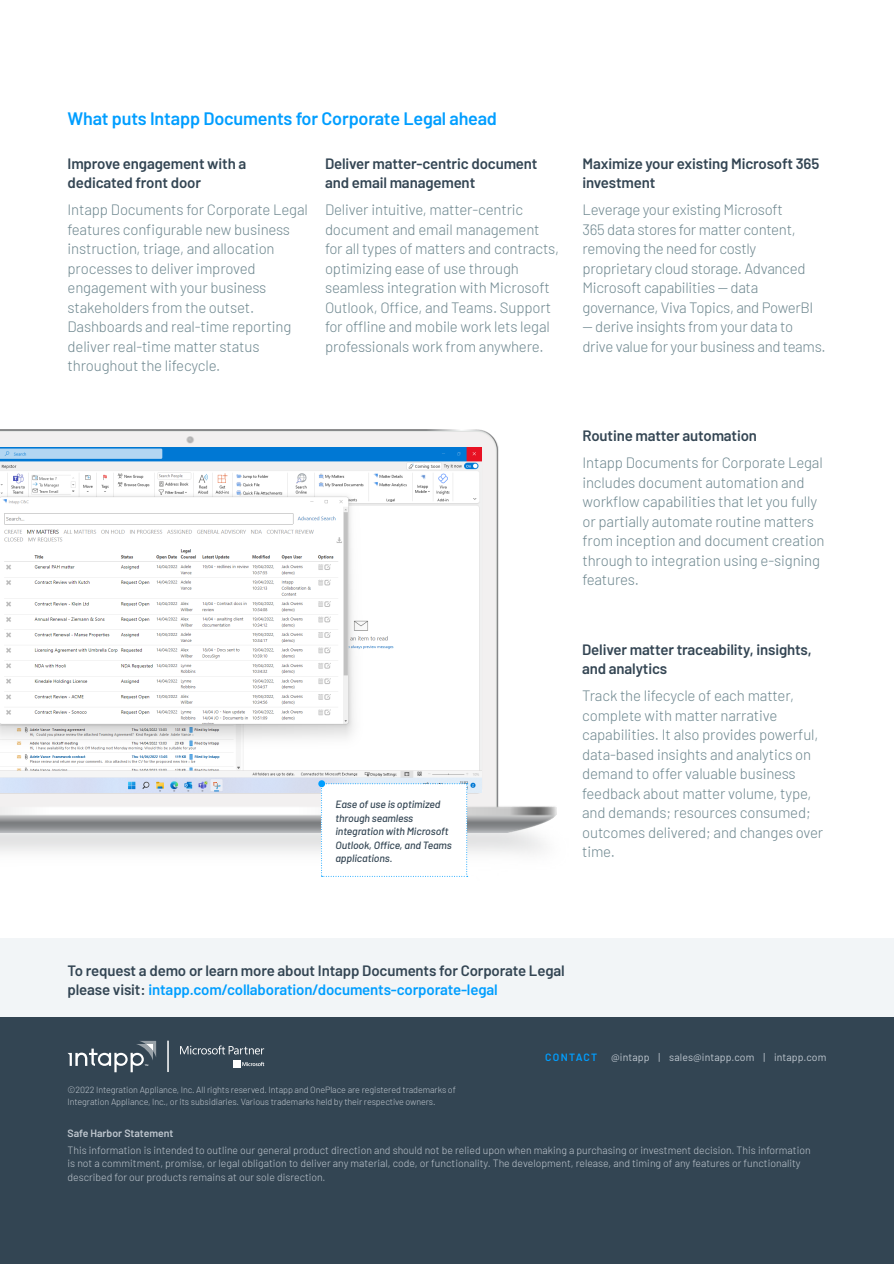
<style>
.page{position:relative;width:894px;height:1264px;background:#fff}
.page>*{position:absolute;margin:0;border:0;box-sizing:border-box;transform-origin:0 0}
.title_subtitle{font:600 18px "Barlow";letter-spacing:-.01em;color:#009eff}
.subhead{font:300 15px/19.5px "Barlow";letter-spacing:-.01em;color:#6e878f}
.body{font:300 15px/19.5px "Barlow";letter-spacing:-.02em;color:#6e878f}
.subhead-2{font:600 15px/19.5px "Barlow";letter-spacing:-.01em;color:#334553}
.intro{font:600 15px/19.5px "Barlow";letter-spacing:-.01em;color:#334553}
.body-2{font:600 15px/19.5px "Barlow";letter-spacing:-.01em;color:#334553}
.legal_copy{font:300 10.5px/13.5px "Barlow";color:#bfc7cf}
.t1{font:italic 500 10.5px/13.5px "Barlow";letter-spacing:-.01em;color:#334553}
.t2{font:10.5px "Barlow";letter-spacing:.01em;color:#bfc7cf}
.legal_copy-2{font:600 10.5px "Barlow";color:#bfc7cf}
.legal_copy-3{font:300 9px/12px "Barlow";letter-spacing:-.01em;color:#bfc7cf}
.s1{color:#009eff}
.s2{font-weight:600;color:#009eff}
</style>
<div class="page">
<div style="left:0;top:938px;width:893px;height:92px;background:#f2f5f7"></div>
<div style="left:0;top:1018px;width:893px;height:246px;background:#334553"></div>
<img style="left:0;top:810px;width:557px;height:67px">
<img style="left:0;top:429px;width:556px;height:403px">
<img style="left:0;top:448px;width:481px;height:344px">
<svg style="left:321px;top:783px;width:146px;height:94px"></svg>
<div style="left:318px;top:780px;width:7px;height:7px;background:#009eff;border-radius:50%"></div>
<svg style="left:180px;top:1045px;width:84px;height:9px"></svg>
<svg style="left:234px;top:1061px;width:30px;height:6px"></svg>
<svg style="left:68px;top:1041px;width:88px;height:31px"></svg>
<hr style="left:167px;top:1040px;width:2px;height:32px;background:#fff">
<p class="title_subtitle" style="left:68px;top:105px;width:431px">What puts Intapp Documents for Corporate Legal ahead</p>
<p class="subhead-2" style="left:68px;top:152px;width:180px">Improve engagement with a dedicated front door</p>
<p class="subhead" style="left:68px;top:199px;width:242px">Intapp Documents for Corporate Legal features configurable new business instruction, triage, and allocation processes to deliver improved engagement with your business stakeholders from the outset.<br>Dashboards and real-time reporting deliver real-time matter status throughout the lifecycle.</p>
<p class="subhead-2" style="left:325px;top:152px;width:214px">Deliver matter-centric document and email management</p>
<p class="subhead" style="left:325px;top:199px;width:236px">Deliver intuitive, matter-centric document and email management for all types of matters and contracts, optimizing ease of use through seamless integration with Microsoft Outlook, Office, and Teams. Support for offline and mobile work lets legal professionals work from anywhere.</p>
<p class="t1" style="left:335px;top:797px;width:118px">Ease of use is optimized through seamless integration with Microsoft<br>Outlook, Office, and Teams applications.</p>
<p class="body-2" style="left:582px;top:152px;width:238px">Maximize your existing Microsoft 365 investment</p>
<p class="body" style="left:582px;top:199px;width:232px">Leverage your existing Microsoft<br>365 data stores for matter content, removing the need for costly proprietary cloud storage. Advanced Microsoft capabilities — data governance, Viva Topics, and PowerBI</p>
<p class="body" style="left:582px;top:316px;width:245px">— derive insights from your data to drive value for your business and teams.</p>
<p class="subhead-2" style="left:582px;top:425px;width:176px">Routine matter automation</p>
<p class="subhead" style="left:582px;top:452px;width:243px">Intapp Documents for Corporate Legal includes document automation and workflow capabilities that let you fully or partially automate routine matters from inception and document creation through to integration using e-signing features.</p>
<p class="subhead-2" style="left:582px;top:638px;width:231px">Deliver matter traceability, insights, and analytics</p>
<p class="subhead" style="left:582px;top:685px;width:242px">Track the lifecycle of each matter, complete with matter narrative capabilities. It also provides powerful, data-based insights and analytics on demand to offer valuable business feedback about matter volume, type, and demands; resources consumed; outcomes delivered; and changes over time.</p>
<p class="intro" style="left:68px;top:959px;width:498px">To request a demo or learn more about Intapp Documents for Corporate Legal please visit: <span class="s1">intapp.com/collaboration/documents-corporate-legal</span></p>
<p class="t2" style="left:545px;top:1049px;width:282px"><span class="s2">CONTACT</span> @intapp | sales@intapp.com | intapp.com</p>
<p class="legal_copy-3" style="left:68px;top:1083px;width:389px">©2022 Integration Appliance, Inc. All rights reserved. Intapp and OnePlace are registered trademarks of<br>Integration Appliance, Inc., or its subsidiaries. Various trademarks held by their respective owners.</p>
<p class="legal_copy-2" style="left:68px;top:1126px;width:107px">Safe Harbor Statement</p>
<p class="legal_copy" style="left:68px;top:1142px;width:744px">This information is intended to outline our general product direction and should not be relied upon when making a purchasing or investment decision. This information is not a commitment, promise, or legal obligation to deliver any material, code, or functionality. The development, release, and timing of any features or functionality described for our products remains at our sole disrection.</p>
</div>
